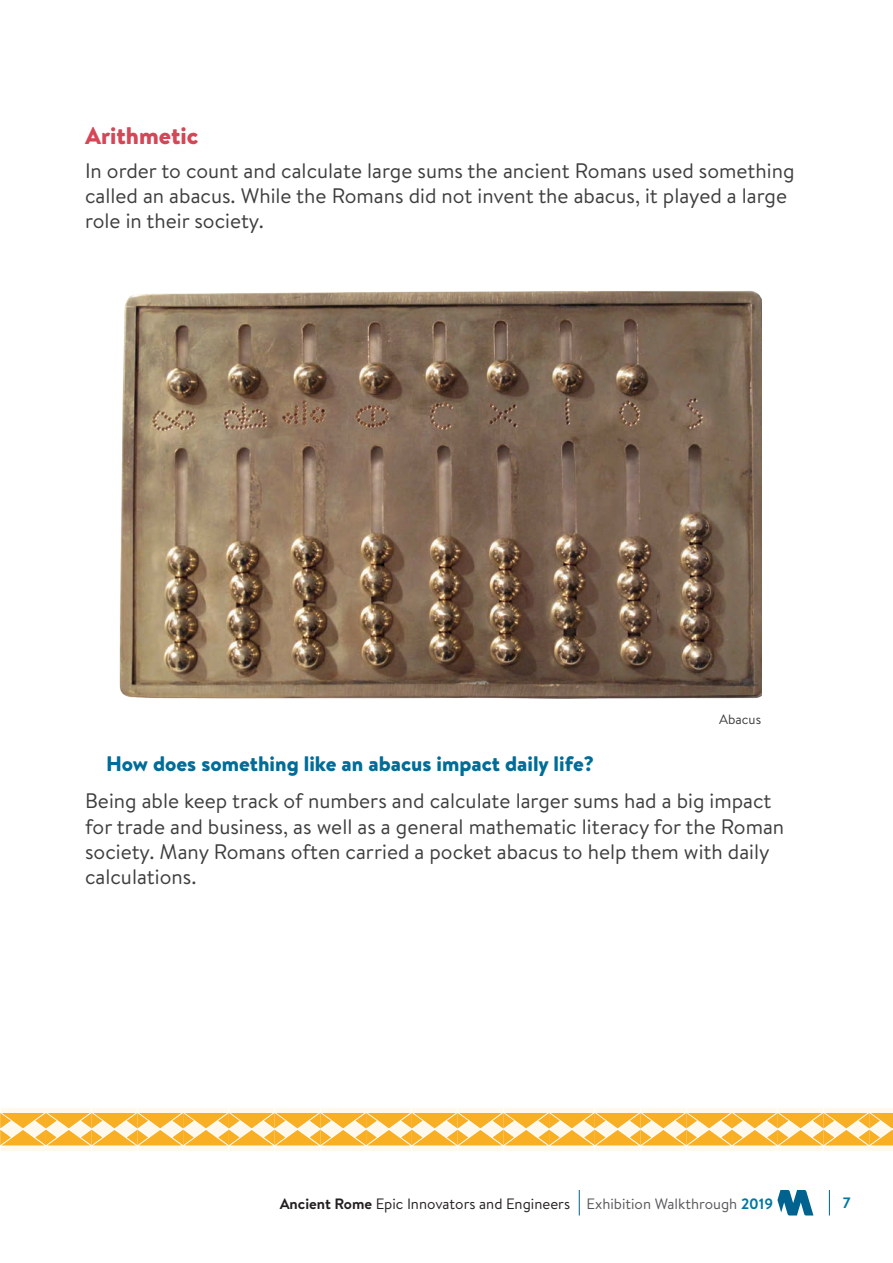
<style>
.page{position:relative;width:893px;height:1263px;background:#fff}
.page>*{position:absolute;margin:0;border:0;box-sizing:border-box;transform-origin:0 0}
.t1{font:900 24px "Brandon Text";color:#d54656}
.t2{font:21px/25.2px "Brandon Text";color:#3e3e3f}
.t3{font:900 21px "Brandon Text";color:#006c98}
.t4{font:15px "Brandon Text";color:#231f20}
.t5{font:700 15px "Brandon Text";color:#0077a1}
.t6{font:13.5px "Brandon Text";color:#3e3e3f}
.s1{font-weight:700}
.s2{color:#57585a}
.s3{font-weight:700;color:#0077a1}
</style>
<div class="page">
<svg style="left:579px;top:1190px;width:1px;height:25px"></svg>
<svg style="left:777px;top:1190px;width:36px;height:25px"></svg>
<hr style="left:1px;top:1146px;width:44px;height:4px;background:#fef9ec">
<hr style="left:1px;top:1108px;width:44px;height:4px;background:#fef9ec">
<hr style="left:47px;top:1146px;width:44px;height:4px;background:#fef9ec">
<hr style="left:47px;top:1108px;width:44px;height:4px;background:#fef9ec">
<hr style="left:92px;top:1146px;width:45px;height:4px;background:#fef9ec">
<hr style="left:92px;top:1108px;width:45px;height:4px;background:#fef9ec">
<hr style="left:138px;top:1146px;width:44px;height:4px;background:#fef9ec">
<hr style="left:138px;top:1108px;width:44px;height:4px;background:#fef9ec">
<hr style="left:184px;top:1146px;width:44px;height:4px;background:#fef9ec">
<hr style="left:184px;top:1108px;width:44px;height:4px;background:#fef9ec">
<hr style="left:229px;top:1146px;width:45px;height:4px;background:#fef9ec">
<hr style="left:229px;top:1108px;width:45px;height:4px;background:#fef9ec">
<hr style="left:275px;top:1146px;width:45px;height:4px;background:#fef9ec">
<hr style="left:275px;top:1108px;width:45px;height:4px;background:#fef9ec">
<hr style="left:321px;top:1146px;width:44px;height:4px;background:#fef9ec">
<hr style="left:321px;top:1108px;width:44px;height:4px;background:#fef9ec">
<hr style="left:367px;top:1146px;width:44px;height:4px;background:#fef9ec">
<hr style="left:367px;top:1108px;width:44px;height:4px;background:#fef9ec">
<hr style="left:412px;top:1146px;width:45px;height:4px;background:#fef9ec">
<hr style="left:412px;top:1108px;width:45px;height:4px;background:#fef9ec">
<hr style="left:458px;top:1146px;width:45px;height:4px;background:#fef9ec">
<hr style="left:458px;top:1108px;width:45px;height:4px;background:#fef9ec">
<hr style="left:504px;top:1146px;width:44px;height:4px;background:#fef9ec">
<hr style="left:504px;top:1108px;width:44px;height:4px;background:#fef9ec">
<hr style="left:550px;top:1146px;width:44px;height:4px;background:#fef9ec">
<hr style="left:550px;top:1108px;width:44px;height:4px;background:#fef9ec">
<hr style="left:595px;top:1146px;width:45px;height:4px;background:#fef9ec">
<hr style="left:595px;top:1108px;width:45px;height:4px;background:#fef9ec">
<hr style="left:641px;top:1146px;width:45px;height:4px;background:#fef9ec">
<hr style="left:641px;top:1108px;width:45px;height:4px;background:#fef9ec">
<hr style="left:687px;top:1146px;width:44px;height:4px;background:#fef9ec">
<hr style="left:687px;top:1108px;width:44px;height:4px;background:#fef9ec">
<hr style="left:733px;top:1146px;width:44px;height:4px;background:#fef9ec">
<hr style="left:733px;top:1108px;width:44px;height:4px;background:#fef9ec">
<hr style="left:778px;top:1146px;width:45px;height:4px;background:#fef9ec">
<hr style="left:778px;top:1108px;width:45px;height:4px;background:#fef9ec">
<hr style="left:824px;top:1146px;width:44px;height:4px;background:#fef9ec">
<hr style="left:824px;top:1108px;width:44px;height:4px;background:#fef9ec">
<svg style="left:0;top:1113px;width:893px;height:32px;background:#fac868"></svg>
<hr style="left:870px;top:1146px;width:23px;height:4px;background:#fef9ec">
<hr style="left:870px;top:1108px;width:23px;height:4px;background:#fef9ec">
<img style="left:119px;top:290px;width:642px;height:409px">
<svg style="left:829px;top:1190px;width:1px;height:25px"></svg>
<p class="t1" style="left:85px;top:119px;width:115px">Arithmetic</p>
<p class="t2" style="left:85px;top:157px;width:711px">In order to count and calculate large sums the ancient Romans used something called an abacus. While the Romans did not invent the abacus, it played a large role in their society.</p>
<p class="t6" style="left:719px;top:710px;width:44px">Abacus</p>
<p class="t3" style="left:106px;top:748px;width:489px">How does something like an abacus impact daily life?</p>
<p class="t2" style="left:85px;top:788px;width:701px">Being able keep track of numbers and calculate larger sums had a big impact for trade and business, as well as a general mathematic literacy for the Roman society. Many Romans often carried a pocket abacus to help them with daily calculations.</p>
<p class="t4" style="left:280px;top:1193px;width:495px"><span class="s1">Ancient Rome</span> Epic Innovators and Engineers <span class="s2">Exhibition Walkthrough</span> <span class="s3">2019</span></p>
<p class="t5" style="left:843px;top:1192px;width:9px">7</p>
</div>
